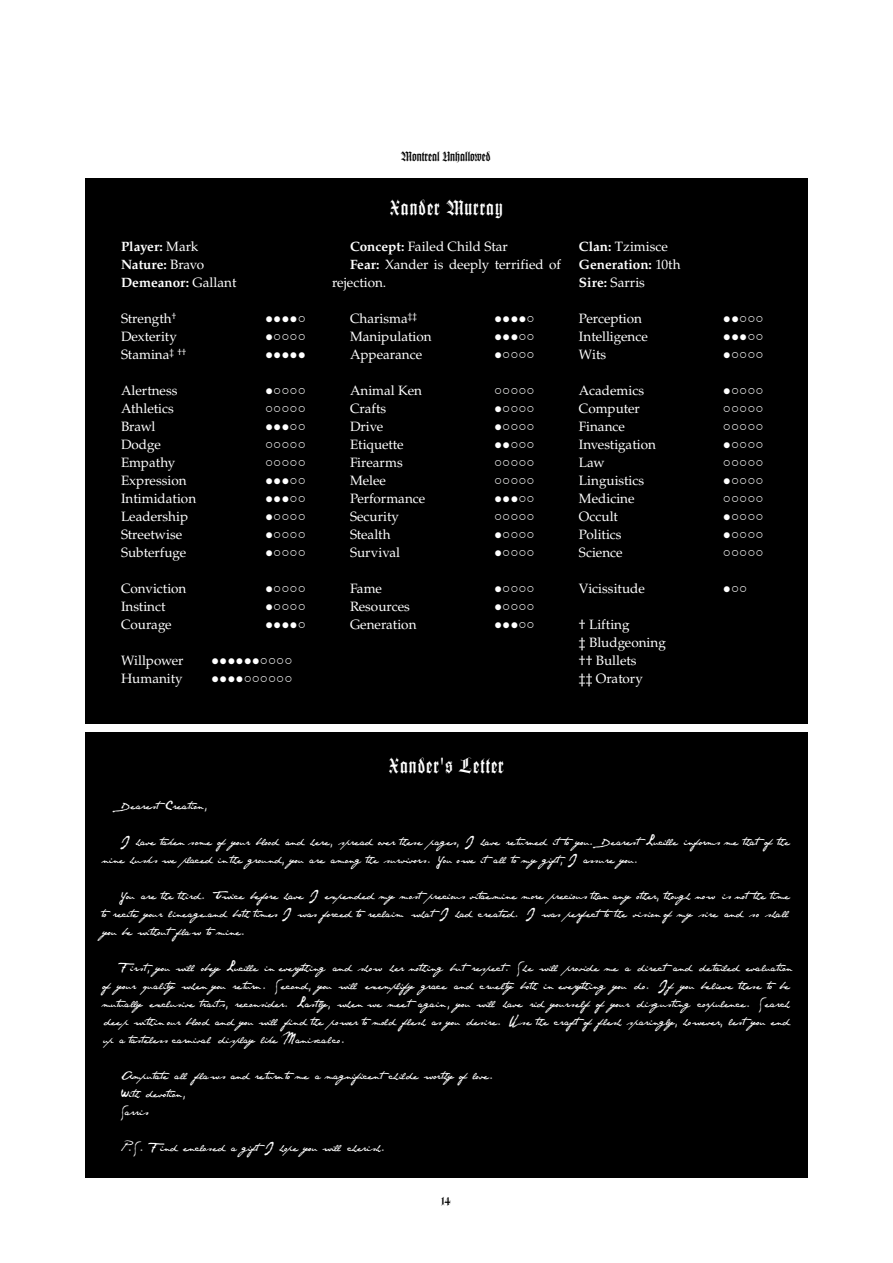
<style>
.page{position:relative;width:893px;height:1263px;background:#fff}
.page>*{position:absolute;margin:0;border:0;box-sizing:border-box;transform-origin:0 0}
.t1{font:21px "Wilhelm Klingspor";letter-spacing:.05em;color:#fff}
.t2{font:16.5px/18px "SANTOSDUMONT";color:#fff}
.t3{font:13.5px/18px "URW Palladio L Roma";color:#fff}
.t4{font:13.5px "Liberation Serif";color:#fff}
.t5{font:700 13.5px/18px "URW Palladio L";color:#fff}
.t6{font:13.5px "Wilhelm Klingspor";color:#000}
.s1{font-family:"URW Palladio L Roma";font-weight:400}
.s2{font-family:"URW Palladio L";font-weight:700}
</style>
<div class="page">
<div style="left:85px;top:179px;width:723px;height:545px;background:#000"></div>
<div style="left:85px;top:733px;width:723px;height:445px;background:#000"></div>
<p class="t5" style="left:121px;top:238px;width:117px">Player: <span class="s1">Mark<br></span>Nature: <span class="s1">Bravo<br></span>Demeanor: <span class="s1">Gallant</span></p>
<p class="t3" style="left:121px;top:311px;width:57px">Strength<sup>†</sup></p>
<p class="t4" style="left:265px;top:311px;width:42px">●●●●○</p>
<p class="t3" style="left:121px;top:329px;width:57px">Dexterity</p>
<p class="t4" style="left:265px;top:329px;width:42px">●○○○○</p>
<p class="t3" style="left:121px;top:347px;width:67px">Stamina<sup>‡</sup> <sup>††</sup></p>
<p class="t4" style="left:265px;top:347px;width:42px">●●●●●</p>
<p class="t3" style="left:121px;top:383px;width:58px">Alertness</p>
<p class="t4" style="left:265px;top:383px;width:42px">●○○○○</p>
<p class="t3" style="left:121px;top:401px;width:54px">Athletics</p>
<p class="t4" style="left:265px;top:401px;width:42px">○○○○○</p>
<p class="t3" style="left:121px;top:419px;width:36px">Brawl</p>
<p class="t4" style="left:265px;top:419px;width:42px">●●●○○</p>
<p class="t3" style="left:121px;top:437px;width:41px">Dodge</p>
<p class="t4" style="left:265px;top:437px;width:42px">○○○○○</p>
<p class="t3" style="left:121px;top:455px;width:56px">Empathy</p>
<p class="t4" style="left:265px;top:455px;width:42px">○○○○○</p>
<p class="t3" style="left:121px;top:473px;width:67px">Expression</p>
<p class="t4" style="left:265px;top:473px;width:42px">●●●○○</p>
<p class="t3" style="left:121px;top:491px;width:77px">Intimidation</p>
<p class="t4" style="left:265px;top:491px;width:42px">●●●○○</p>
<p class="t3" style="left:121px;top:509px;width:69px">Leadership</p>
<p class="t4" style="left:265px;top:509px;width:42px">●○○○○</p>
<p class="t3" style="left:121px;top:527px;width:63px">Streetwise</p>
<p class="t4" style="left:265px;top:527px;width:42px">●○○○○</p>
<p class="t3" style="left:121px;top:545px;width:67px">Subterfuge</p>
<p class="t4" style="left:265px;top:545px;width:42px">●○○○○</p>
<p class="t3" style="left:121px;top:581px;width:67px">Conviction</p>
<p class="t4" style="left:265px;top:581px;width:42px">●○○○○</p>
<p class="t3" style="left:121px;top:599px;width:46px">Instinct</p>
<p class="t4" style="left:265px;top:599px;width:42px">●○○○○</p>
<p class="t3" style="left:121px;top:617px;width:52px">Courage</p>
<p class="t4" style="left:265px;top:617px;width:42px">●●●●○</p>
<p class="t3" style="left:121px;top:653px;width:64px">Willpower</p>
<p class="t4" style="left:211px;top:653px;width:83px">●●●●●●○○○○</p>
<p class="t3" style="left:121px;top:671px;width:63px">Humanity</p>
<p class="t4" style="left:211px;top:671px;width:83px">●●●●○○○○○○</p>
<p class="t6" style="left:401px;top:151px;width:91px">Montreal Unhallowed</p>
<p class="t1" style="left:390px;top:199px;width:114px">Xander Murray</p>
<p class="t3" style="left:350px;top:239px;width:159px"><span class="s2">Concept:</span> Failed Child Star</p>
<p class="t3" style="left:350px;top:257px;width:212px"><span class="s2">Fear:</span> Xander is deeply terrified of</p>
<p class="t3" style="left:332px;top:275px;width:56px">rejection.</p>
<p class="t3" style="left:350px;top:311px;width:68px">Charisma<sup>‡‡</sup></p>
<p class="t4" style="left:494px;top:311px;width:42px">●●●●○</p>
<p class="t3" style="left:350px;top:329px;width:83px">Manipulation</p>
<p class="t4" style="left:494px;top:329px;width:42px">●●●○○</p>
<p class="t3" style="left:350px;top:347px;width:74px">Appearance</p>
<p class="t4" style="left:494px;top:347px;width:42px">●○○○○</p>
<p class="t3" style="left:350px;top:383px;width:74px">Animal Ken</p>
<p class="t4" style="left:494px;top:383px;width:42px">○○○○○</p>
<p class="t3" style="left:350px;top:401px;width:38px">Crafts</p>
<p class="t4" style="left:494px;top:401px;width:42px">●○○○○</p>
<p class="t3" style="left:350px;top:419px;width:35px">Drive</p>
<p class="t4" style="left:494px;top:419px;width:42px">●○○○○</p>
<p class="t3" style="left:350px;top:437px;width:55px">Etiquette</p>
<p class="t4" style="left:494px;top:437px;width:42px">●●○○○</p>
<p class="t3" style="left:350px;top:455px;width:54px">Firearms</p>
<p class="t4" style="left:494px;top:455px;width:42px">○○○○○</p>
<p class="t3" style="left:350px;top:473px;width:38px">Melee</p>
<p class="t4" style="left:494px;top:473px;width:42px">○○○○○</p>
<p class="t3" style="left:350px;top:491px;width:77px">Performance</p>
<p class="t4" style="left:494px;top:491px;width:42px">●●●○○</p>
<p class="t3" style="left:350px;top:509px;width:50px">Security</p>
<p class="t4" style="left:494px;top:509px;width:42px">○○○○○</p>
<p class="t3" style="left:350px;top:527px;width:42px">Stealth</p>
<p class="t4" style="left:494px;top:527px;width:42px">●○○○○</p>
<p class="t3" style="left:350px;top:545px;width:52px">Survival</p>
<p class="t4" style="left:494px;top:545px;width:42px">●○○○○</p>
<p class="t3" style="left:350px;top:581px;width:34px">Fame</p>
<p class="t4" style="left:494px;top:581px;width:42px">●○○○○</p>
<p class="t3" style="left:350px;top:599px;width:61px">Resources</p>
<p class="t4" style="left:494px;top:599px;width:42px">●○○○○</p>
<p class="t3" style="left:350px;top:617px;width:68px">Generation</p>
<p class="t4" style="left:494px;top:617px;width:42px">●●●○○</p>
<p class="t3" style="left:579px;top:239px;width:90px"><span class="s2">Clan:</span> Tzimisce</p>
<p class="t5" style="left:579px;top:256px;width:103px">Generation: <span class="s1">10th</span></p>
<p class="t3" style="left:579px;top:275px;width:68px"><span class="s2">Sire:</span> Sarris</p>
<p class="t3" style="left:579px;top:311px;width:65px">Perception</p>
<p class="t4" style="left:723px;top:311px;width:42px">●●○○○</p>
<p class="t3" style="left:579px;top:329px;width:70px">Intelligence</p>
<p class="t4" style="left:723px;top:329px;width:42px">●●●○○</p>
<p class="t3" style="left:579px;top:347px;width:29px">Wits</p>
<p class="t4" style="left:723px;top:347px;width:42px">●○○○○</p>
<p class="t3" style="left:579px;top:383px;width:67px">Academics</p>
<p class="t4" style="left:723px;top:383px;width:42px">●○○○○</p>
<p class="t3" style="left:579px;top:401px;width:62px">Computer</p>
<p class="t4" style="left:723px;top:401px;width:42px">○○○○○</p>
<p class="t3" style="left:579px;top:419px;width:48px">Finance</p>
<p class="t4" style="left:723px;top:419px;width:42px">○○○○○</p>
<p class="t3" style="left:579px;top:437px;width:78px">Investigation</p>
<p class="t4" style="left:723px;top:437px;width:42px">●○○○○</p>
<p class="t3" style="left:579px;top:455px;width:27px">Law</p>
<p class="t4" style="left:723px;top:455px;width:42px">○○○○○</p>
<p class="t3" style="left:579px;top:473px;width:67px">Linguistics</p>
<p class="t4" style="left:723px;top:473px;width:42px">●○○○○</p>
<p class="t3" style="left:579px;top:491px;width:57px">Medicine</p>
<p class="t4" style="left:723px;top:491px;width:42px">○○○○○</p>
<p class="t3" style="left:579px;top:509px;width:41px">Occult</p>
<p class="t4" style="left:723px;top:509px;width:42px">●○○○○</p>
<p class="t3" style="left:579px;top:527px;width:44px">Politics</p>
<p class="t4" style="left:723px;top:527px;width:42px">●○○○○</p>
<p class="t3" style="left:579px;top:545px;width:45px">Science</p>
<p class="t4" style="left:723px;top:545px;width:42px">○○○○○</p>
<p class="t3" style="left:579px;top:581px;width:67px">Vicissitude</p>
<p class="t4" style="left:723px;top:581px;width:26px">●○○</p>
<p class="t3" style="left:579px;top:617px;width:88px">† Lifting<br>‡ Bludgeoning †† Bullets<br>‡‡ Oratory</p>
<p class="t1" style="left:389px;top:757px;width:116px">Xander's Letter</p>
<p class="t2" style="left:121px;top:787px;width:670px;line-height:36px">Dearest Creation,<br>I have taken some of your blood and here, spread over these pages, I have returned i t to you. Dearest Lucille informs me that of the</p>
<p class="t2" style="left:121px;top:841px;width:670px;line-height:36px;text-indent:-18px">nine husks we placed in the ground, you are among the survivors. You owe i t all to my gift, I assure you.<br>You are the third. Twice before have I expended my most precious vi tae—mine more precious than any other, though now is not the time</p>
<p class="t2" style="left:103px;top:904px;width:688px">to reci te your lineage—and both times I was forced to reclaim what I had created. I was perfect to the vision of my sire and so shall you be wi thout flaw to mine.</p>
<p class="t2" style="left:103px;top:958px;width:692px;text-indent:18px">First, you will obey Lucille in everything and show her nothing but respect. She will provide me a direct and detailed evaluation of your quali ty when you return. Second, you will exemplify grace and cruelty both in everything you do. If you believe these to be mutually exclusive trai ts, reconsider. Lastly, when we meet again, you will have rid yourself of your disgusting corpulence. Search deep wi thin our blood and you will find the power to mold flesh as you desire. Use the craft of flesh sparingly, however, lest you end up a tasteless carnival display like Maniscalco.</p>
<p class="t2" style="left:121px;top:1066px;width:375px">Amputate all flaws and return to me a magnificent childe wor thy of love.<br>Wi th devotion,<br>Sarris</p>
<p class="t2" style="left:121px;top:1138px;width:267px">P.S. Find enclosed a gift I hope you will cherish.</p>
<p class="t6" style="left:441px;top:1195px;width:11px">14</p>
</div>
